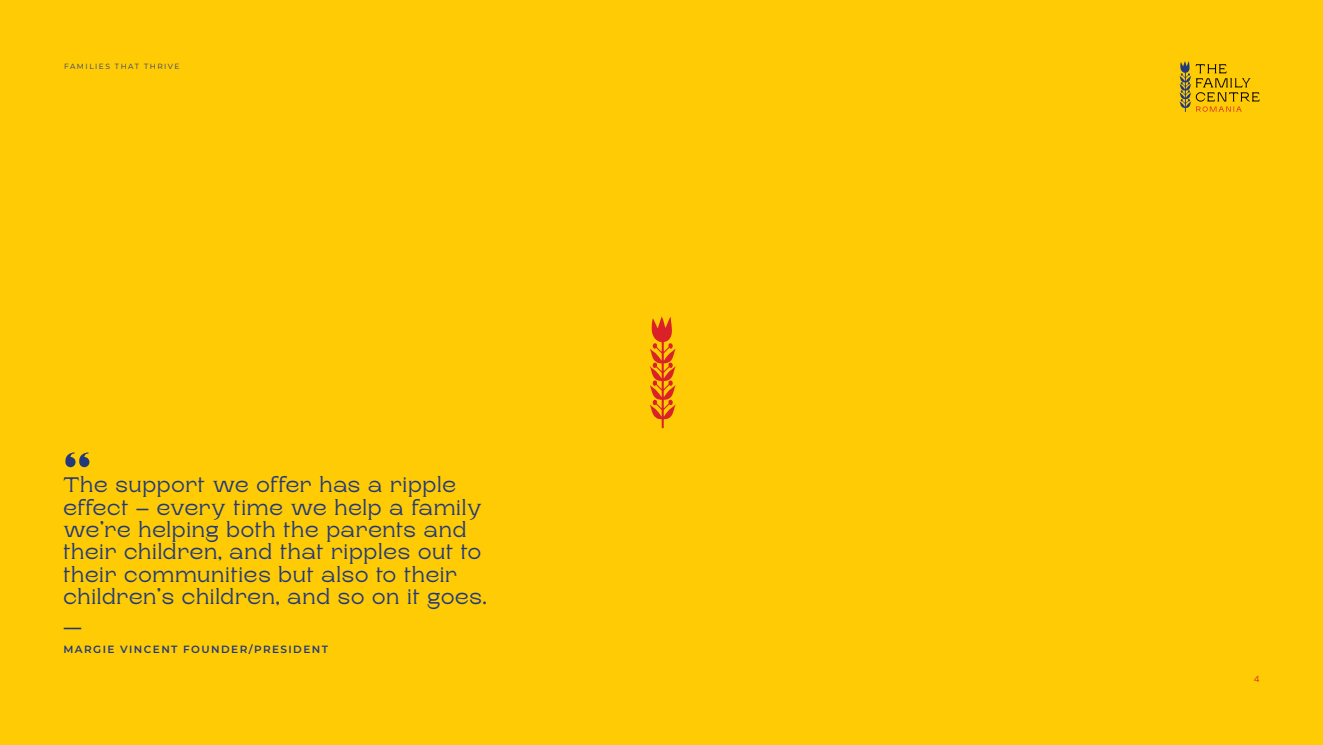
<style>
.page{position:relative;width:1323px;height:745px;background:#fff}
.page>*{position:absolute;margin:0;border:0;box-sizing:border-box;transform-origin:0 0}
.t1{font:77.38px "Rasputin";color:#233a7a}
.t2{font:21px/22.2px "Rasputin";letter-spacing:.035em;color:#233a7a}
.t3{font:600 10.5px "Montserrat";letter-spacing:.135em;color:#233a7a}
.t4{font:8.75px "Gotham";color:#da2128}
.t5{font:7.5px "Montserrat";letter-spacing:.195em;color:#233a7a}
</style>
<div class="page">
<div style="left:0;top:0;width:1323px;height:744px;background:#ffcb05"></div>
<svg style="left:1179px;top:61px;width:81px;height:51px"></svg>
<svg style="left:650px;top:316px;width:26px;height:112px"></svg>
<p class="t5" style="left:64px;top:61px;width:117px">FAMILIES THAT THRIVE</p>
<h1 class="t1" style="left:63px;top:433px;width:30px">“</h1>
<p class="t2" style="left:63px;top:473px;width:425px">The support we offer has a ripple effect – every time we help a family we’re helping both the parents and their children, and that ripples out to their communities but also to their children’s children, and so on it goes.</p>
<p class="t2" style="left:63px;top:614px;width:20px">—</p>
<p class="t3" style="left:63px;top:641px;width:266px">MARGIE VINCENT FOUNDER/PRESIDENT</p>
<p class="t4" style="left:1254px;top:673px;width:7px">4</p>
</div>
